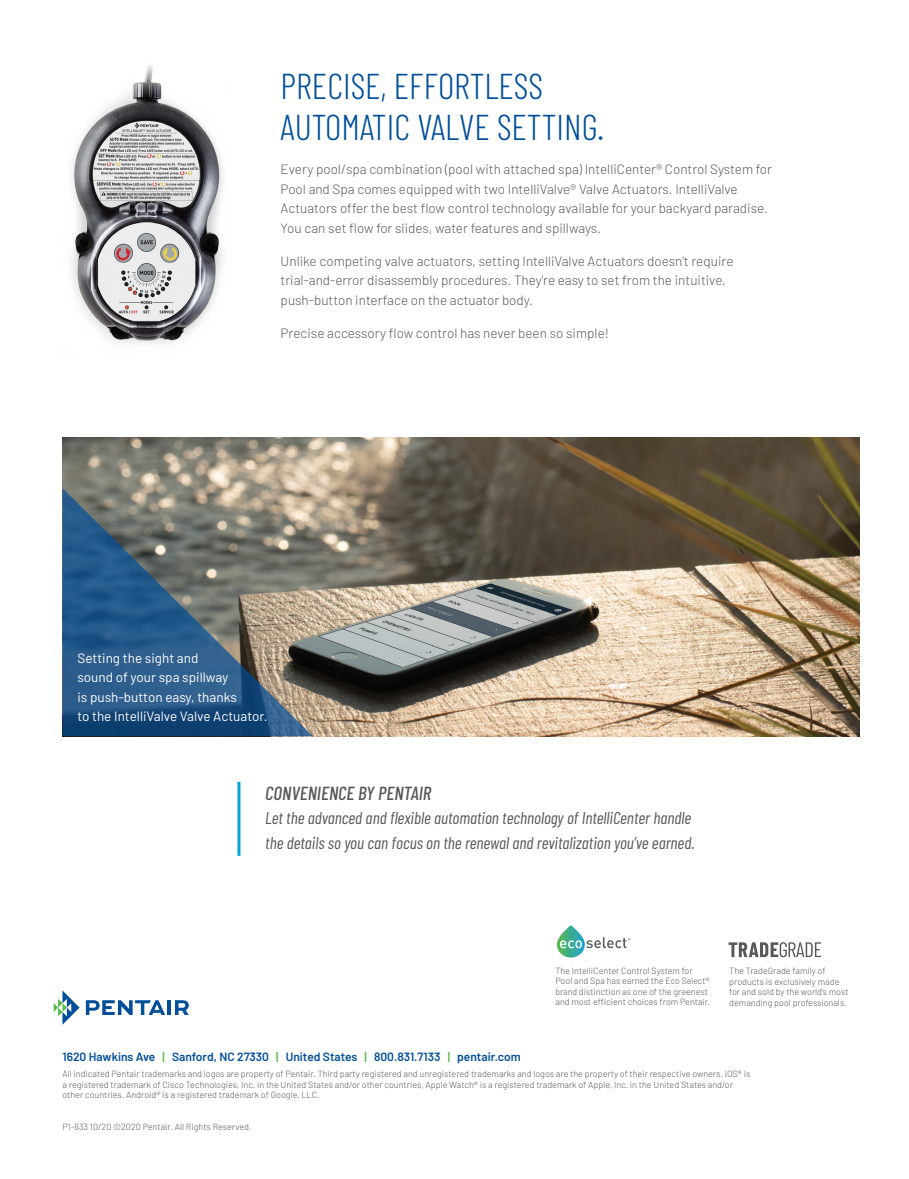
<style>
.page{position:relative;width:909px;height:1179px;background:#fff}
.page>*{position:absolute;margin:0;border:0;box-sizing:border-box;transform-origin:0 0}
.t1{font:300 36px/40.5px "Barlow Condensed";color:#014e99}
.Sub-Headline_2{font:italic 500 19.05px "Barlow Condensed";color:#57585a}
.Body_Copy{font:italic 17.1px/24.8px "Barlow Condensed";color:#57585a}
.Body_Copy-2{font:300 13.5px/19.5px "Barlow";color:#57585a}
.Body_Copy-3{font:13.5px "Barlow";color:#fff}
.Address_line{font:600 12px "Barlow";color:#014e99}
.Caption_Disclaimer{font:300 9px/10.5px "Barlow";color:#57585a}
.s1{color:#56b947}
</style>
<div class="page">
<img style="left:62px;top:438px;width:798px;height:298px">
<svg style="left:62px;top:488px;width:251px;height:248px;background:#556c7e"></svg>
<hr style="left:237px;top:782px;width:3px;height:74px;background:#00a5da">
<img style="left:71px;top:65px;width:152px;height:279px">
<svg style="left:729px;top:942px;width:91px;height:15px"></svg>
<svg style="left:557px;top:925px;width:28px;height:33px"></svg>
<svg style="left:560px;top:937px;width:70px;height:11px"></svg>
<svg style="left:54px;top:990px;width:26px;height:35px"></svg>
<svg style="left:86px;top:1000px;width:79px;height:15px"></svg>
<hr style="left:168px;top:1000px;width:3px;height:15px;background:#014e99">
<svg style="left:175px;top:1000px;width:14px;height:15px"></svg>
<p class="t1" style="left:281px;top:64px;width:325px">PRECISE, EFFORTLESS<br>AUTOMATIC VALVE SETTING.</p>
<p class="Body_Copy-2" style="left:281px;top:159px;width:493px">Every pool/spa combination (pool with attached spa) IntelliCenter® Control System for Pool and Spa comes equipped with two IntelliValve® Valve Actuators. IntelliValve Actuators offer the best flow control technology available for your backyard paradise.<br>You can set flow for slides, water features and spillways.</p>
<p class="Body_Copy-2" style="left:281px;top:250px;width:454px">Unlike competing valve actuators, setting IntelliValve Actuators doesn’t require trial-and-error disassembly procedures. They're easy to set from the intuitive, push-button interface on the actuator body.</p>
<p class="Body_Copy-2" style="left:281px;top:322px;width:330px">Precise accessory flow control has never been so simple!</p>
<p class="Body_Copy-3" style="left:77px;top:648px;width:122px">Setting the sight and</p>
<p class="Body_Copy-3" style="left:77px;top:668px;width:153px">sound of your spa spillway</p>
<p class="Body_Copy-3" style="left:77px;top:687px;width:161px">is push-button easy, thanks</p>
<p class="Body_Copy-3" style="left:77px;top:707px;width:192px">to the IntelliValve Valve Actuator.</p>
<p class="Sub-Headline_2" style="left:265px;top:779px;width:168px">CONVENIENCE BY PENTAIR</p>
<p class="Body_Copy" style="left:265px;top:805px;width:431px">Let the advanced and flexible automation technology of IntelliCenter handle the details so you can focus on the renewal and revitalization you’ve earned.</p>
<p class="Caption_Disclaimer" style="left:555px;top:965px;width:156px">The IntelliCenter Control System for Pool and Spa has earned the Eco Select® brand distinction as one of the greenest and most efficient choices from Pentair.</p>
<p class="Caption_Disclaimer" style="left:729px;top:965px;width:121px">The TradeGrade family of products is exclusively made for and sold by the world’s most demanding pool professionals.</p>
<p class="Address_line" style="left:62px;top:1048px;width:460px">1620 Hawkins Ave <span class="s1">|</span> Sanford, NC 27330 <span class="s1">|</span> United States <span class="s1">|</span> 800.831.7133 <span class="s1">|</span> pentair.com</p>
<p class="Caption_Disclaimer" style="left:62px;top:1068px;width:689px">All indicated Pentair trademarks and logos are property of Pentair. Third party registered and unregistered trademarks and logos are the property of their respective owners. iOS® is a registered trademark of Cisco Technologies, Inc. in the United States and/or other countries, Apple Watch® is a registered trademark of Apple, Inc. in the United States and/or other countries. Android® is a registered trademark of Google, LLC.</p>
<p class="Caption_Disclaimer" style="left:62px;top:1120px;width:191px">P1-633 10/20 ©2020 Pentair. All Rights Reserved.</p>
</div>
